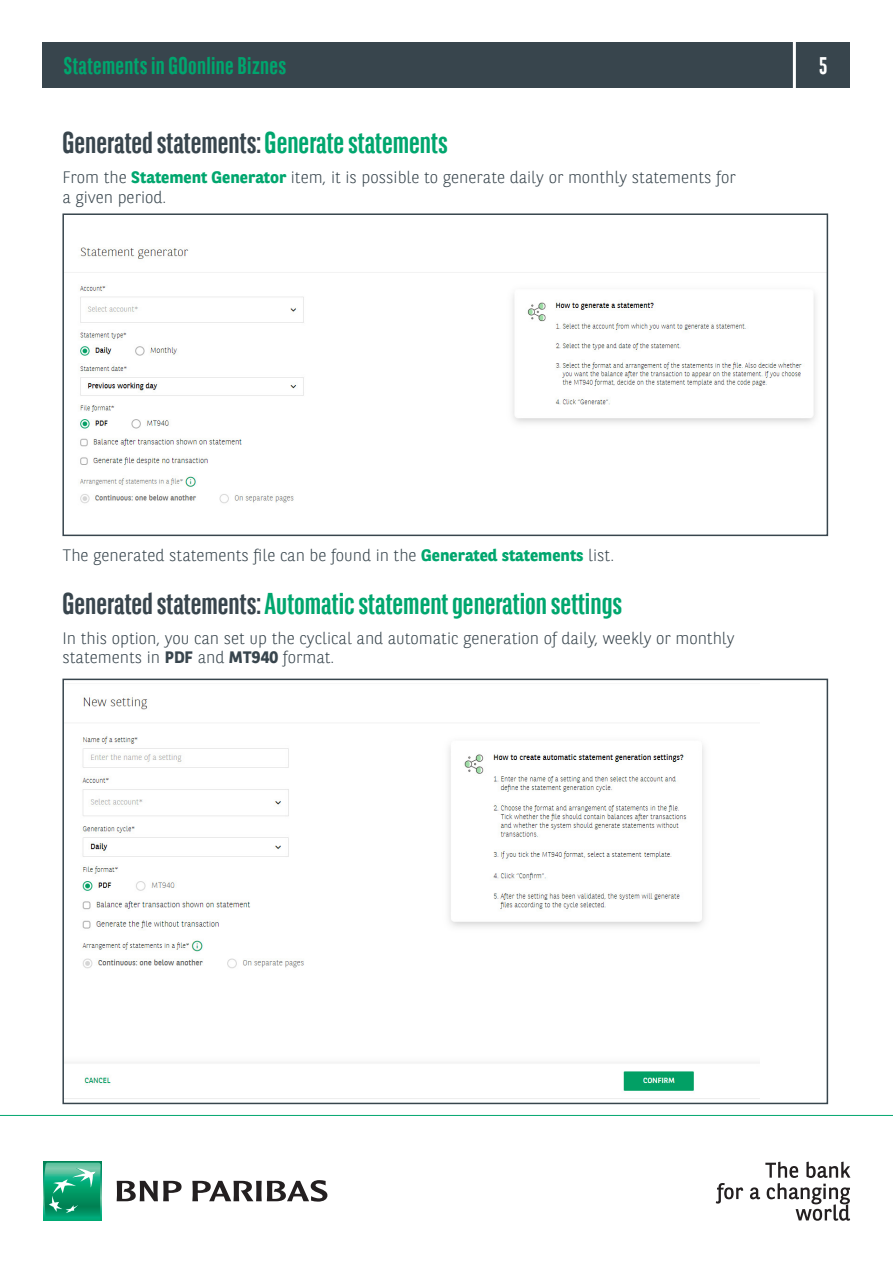
<style>
.page{position:relative;width:893px;height:1263px;background:#fff}
.page>*{position:absolute;margin:0;border:0;box-sizing:border-box;transform-origin:0 0}
.TYTUŁY_SEKCJI{font:700 30px "BNPP Sans Condensed";color:#00a66e}
.TYTUŁY_SEKCJI-2{font:700 30px "BNPP Sans Condensed";color:#38454d}
.t1{font:700 24px "BNPP Sans Condensed";letter-spacing:.015em;color:#00a66e}
.t2{font:700 24px "BNPP Sans Condensed";color:#fff}
.TEXT_BASIC{font:300 16.5px/19.5px "BNPP Sans";color:#38454d}
.s1{color:#00a66e}
.s2{font-weight:700;color:#00a66e}
.s3{color:#38454d}
.s4{font-weight:700}
</style>
<div class="page">
<div style="left:43px;top:43px;width:807px;height:45px;background:#38454d"></div>
<svg style="left:117px;top:1181px;width:65px;height:20px"></svg>
<svg style="left:192px;top:1180px;width:135px;height:21px"></svg>
<svg style="left:43px;top:1161px;width:59px;height:59px"></svg>
<svg style="left:44px;top:1163px;width:57px;height:55px;background:#2dab82"></svg>
<hr style="left:0;top:1115px;width:893px;height:1px;background:#00a66e">
<hr style="left:793px;top:41px;width:3px;height:48px;background:#fff">
<svg style="left:716px;top:1183px;width:27px;height:20px"></svg>
<svg style="left:750px;top:1161px;width:100px;height:60px"></svg>
<img style="left:65px;top:247px;width:760px;height:257px">
<div style="left:62px;top:213px;width:766px;height:323px;border:2px solid #38454d"></div>
<img style="left:65px;top:697px;width:695px;height:402px">
<div style="left:62px;top:679px;width:766px;height:425px;border:2px solid #38454d"></div>
<h2 class="t1" style="left:64px;top:52px;width:224px">Statements in GOonline Biznes</h2>
<h2 class="t2" style="left:819px;top:52px;width:10px">5</h2>
<p class="TYTUŁY_SEKCJI-2" style="left:62px;top:125px;width:387px">Generated statements: <span class="s1">Generate statements</span></p>
<p class="TEXT_BASIC" style="left:62px;top:167px;width:675px">From the <span class="s2">Statement Generator</span> item, it is possible to generate daily or monthly statements for a given period.</p>
<p class="TEXT_BASIC" style="left:62px;top:545px;width:553px">The generated statements file can be found in the <span class="s2">Generated statements</span> list.</p>
<p class="TYTUŁY_SEKCJI" style="left:62px;top:586px;width:561px"><span class="s3">Generated statements:</span> Automatic statement generation settings</p>
<p class="TEXT_BASIC" style="left:62px;top:627px;width:674px">In this option, you can set up the cyclical and automatic generation of daily, weekly or monthly statements in <span class="s4">PDF</span> and <span class="s4">MT940</span> format.</p>
</div>
